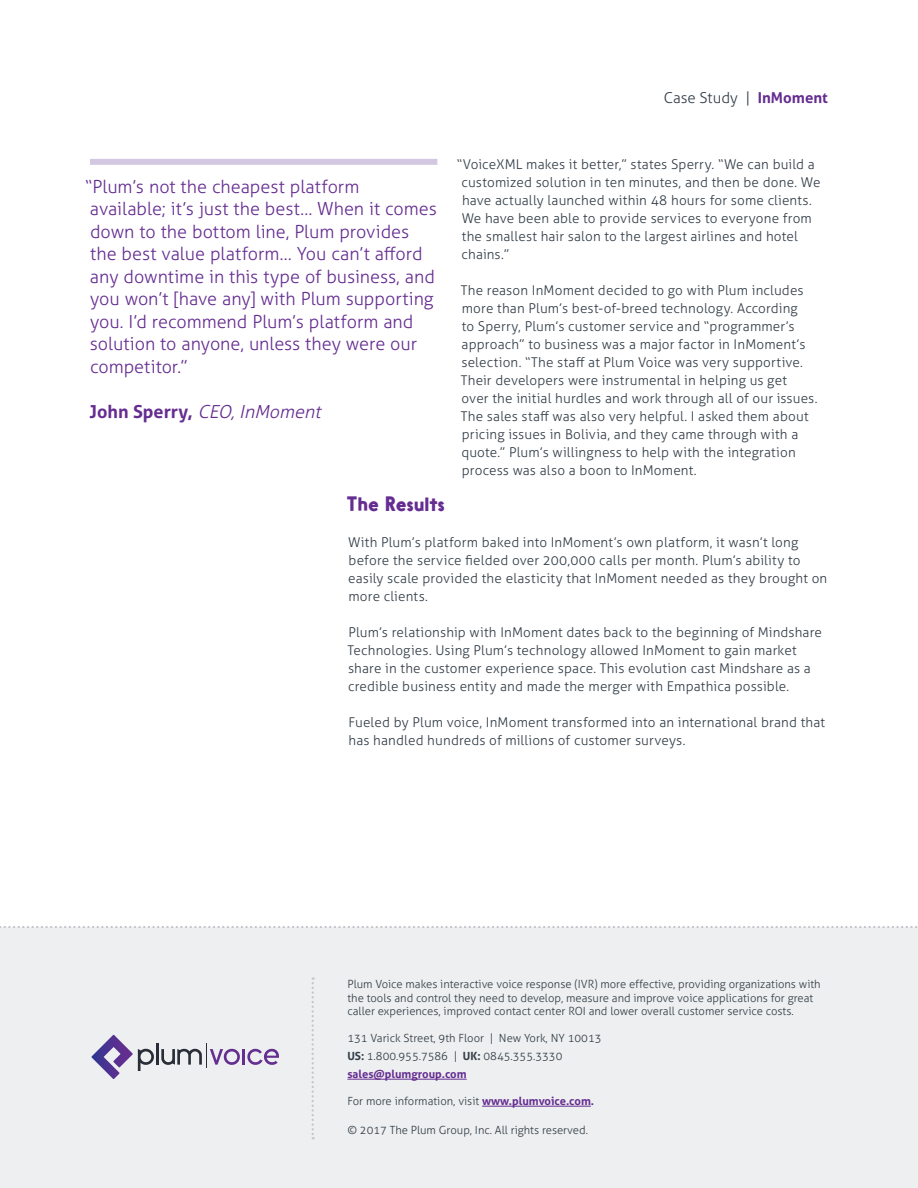
<style>
.page{position:relative;width:918px;height:1188px;background:#fff}
.page>*{position:absolute;margin:0;border:0;box-sizing:border-box;transform-origin:0 0}
.In-Text_Heading{font:700 19.5px "Ebisu";letter-spacing:.01em;color:#652d91}
.Pull_Quote{font:300 18px/22.5px "Aller";letter-spacing:-.005em;color:#652d91}
.Pull_Quote-2{font:italic 300 18px "Aller";color:#652d91}
.t1{font:300 15px "Aller";color:#323d47}
.Body_Text{font:300 13.5px/18px "Aller";letter-spacing:.01em;color:#323d47}
.t2{font:300 11.25px/13.5px "Aller";color:#323d47}
.t3{font:700 11.25px "Aller";color:#652d91}
.s1{font-weight:700;font-style:normal}
.s2{font-weight:700;color:#652d91}
.s3{font-weight:700}
</style>
<div class="page">
<div style="left:90px;top:159px;width:347px;height:6px;background:#d3c8e2"></div>
<div style="left:0;top:927px;width:918px;height:261px;background:#edeff0"></div>
<svg style="left:91px;top:977px;width:500px;height:162px"></svg>
<svg style="left:0;top:926px;width:917px;height:2px"></svg>
<hr style="left:347px;top:1079px;width:120px;height:1px;background:#652d91">
<hr style="left:482px;top:1106px;width:109px;height:1px;background:#652d91">
<p class="Pull_Quote" style="left:85px;top:175px;width:353px">“Plum’s not the cheapest platform available; it’s just the best… When it comes down to the bottom line, Plum provides<br>the best value platform… You can’t afford any downtime in this type of business, and you won’t [have any] with Plum supporting you. I’d recommend Plum’s platform and solution to anyone, unless they were our competitor.”</p>
<p class="Pull_Quote-2" style="left:90px;top:401px;width:237px"><span class="s1">J o h n S p e r ry,</span> CEO,InMoment</p>
<p class="t1" style="left:664px;top:88px;width:166px">Case Study | <span class="s2">InMoment</span></p>
<p class="Body_Text" style="left:462px;top:155px;width:360px;text-indent:-5px">“VoiceXML makes it better,” states Sperry. “We can build a customized solution in ten minutes, and then be done. We have actually launched within 48 hours for some clients.<br>We have been able to provide services to everyone from the smallest hair salon to the largest airlines and hotel chains.”</p>
<p class="Body_Text" style="left:461px;top:281px;width:358px">The reason InMoment decided to go with Plum includes more than Plum’s best-of-breed technology. According<br>to Sperry, Plum’s customer service and “programmer’s approach” to business was a major factor in InMoment’s selection. “The staff at Plum Voice was very supportive.<br>Their developers were instrumental in helping us get<br>over the initial hurdles and work through all of our issues.<br>The sales staff was also very helpful. I asked them about pricing issues in Bolivia, and they came through with a quote.” Plum’s willingness to help with the integration process was also a boon to InMoment.</p>
<p class="In-Text_Heading" style="left:347px;top:492px;width:100px">The Results</p>
<p class="Body_Text" style="left:348px;top:533px;width:481px">With Plum’s platform baked into InMoment’s own platform, it wasn’t long before the service fielded over 200,000 calls per month. Plum’s ability to easily scale provided the elasticity that InMoment needed as they brought on more clients.</p>
<p class="Body_Text" style="left:347px;top:623px;width:476px">Plum’s relationship with InMoment dates back to the beginning of Mindshare Technologies. Using Plum’s technology allowed InMoment to gain market share in the customer experience space. This evolution cast Mindshare as a credible business entity and made the merger with Empathica possible.</p>
<p class="Body_Text" style="left:348px;top:713px;width:478px">Fueled by Plum voice, InMoment transformed into an international brand that has handled hundreds of millions of customer surveys.</p>
<p class="t2" style="left:347px;top:978px;width:475px">Plum Voice makes interactive voice response (IVR) more effective, providing organizations with the tools and control they need to develop, measure and improve voice applications for great caller experiences, improved contact center ROI and lower overall customer service costs.</p>
<p class="t2" style="left:347px;top:1032px;width:256px">131 Varick Street, 9th Floor | New York, NY 10013</p>
<p class="t2" style="left:347px;top:1050px;width:216px"><span class="s3">US:</span> 1.800.955.7586 | <span class="s3">UK:</span> 0845.355.3330</p>
<p class="t3" style="left:347px;top:1067px;width:121px">sales@plumgroup.com</p>
<p class="t2" style="left:347px;top:1095px;width:248px">For more information, visit <span class="s2">www.plumvoice.com.</span></p>
<p class="t2" style="left:347px;top:1123px;width:242px">© 2017 The Plum Group, Inc. All rights reserved.</p>
</div>
